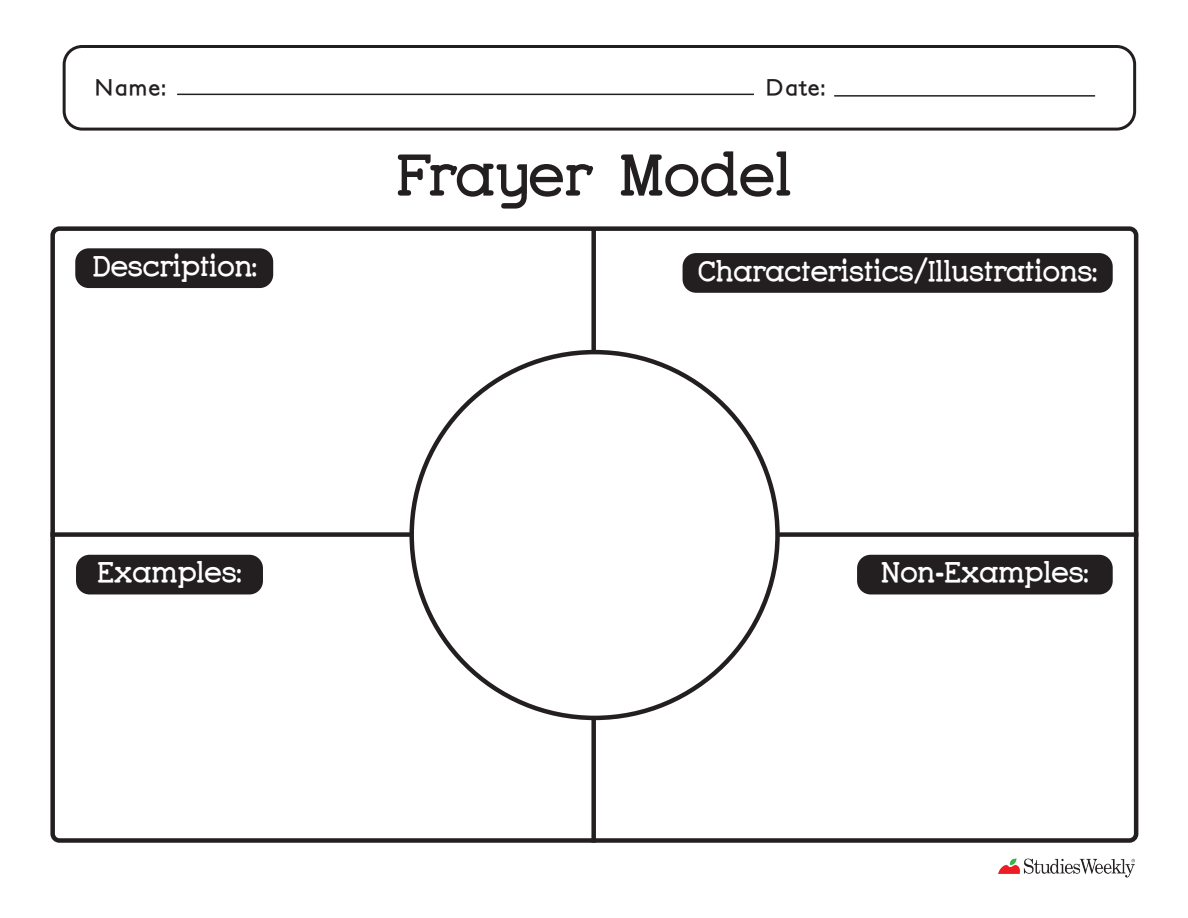
<style>
.page{position:relative;width:1188px;height:918px;background:#fff}
.page>*{position:absolute;margin:0;border:0;box-sizing:border-box;transform-origin:0 0}
.t1{font:700 72px "Charrington";color:#231f20}
.t2{font:700 34.5px "Charrington";color:#fff}
.t3{font:700 22.5px "Petita";letter-spacing:.05em;color:#231f20}
.s1{font-family:"American Typewriter";font-size:28.5px}
</style>
<div class="page">
<div style="left:50px;top:532px;width:1088px;height:5px;background:#231f20"></div>
<div style="left:591px;top:230px;width:5px;height:613px;background:#231f20"></div>
<div style="left:63px;top:45px;width:1073px;height:86px;border:3px solid #231f20;border-radius:18px"></div>
<div style="left:50px;top:226px;width:1088px;height:617px;border:4px solid #231f20;border-radius:7px"></div>
<hr style="left:177px;top:94px;width:577px;height:1px;background:#231f20">
<hr style="left:834px;top:95px;width:261px;height:2px;background:#231f20">
<img style="left:998px;top:858px;width:137px;height:20px">
<div style="left:412px;top:352px;width:366px;height:366px;background:#fff;border-radius:50%"></div>
<div style="left:683px;top:253px;width:430px;height:40px;background:#231f20;border-radius:14px"></div>
<div style="left:76px;top:555px;width:187px;height:39px;background:#231f20;border-radius:14px"></div>
<div style="left:857px;top:555px;width:256px;height:39px;background:#231f20;border-radius:14px"></div>
<div style="left:75px;top:248px;width:198px;height:40px;background:#231f20;border-radius:14px"></div>
<p class="t3" style="left:94px;top:74px;width:73px">Name:</p>
<p class="t3" style="left:766px;top:74px;width:61px">Date:</p>
<p class="t2" style="left:93px;top:249px;width:166px">Description:</p>
<p class="t1" style="left:396px;top:139px;width:397px">Frayer Model</p>
<p class="t2" style="left:698px;top:254px;width:401px">Characteristics/Illustrations:</p>
<p class="t2" style="left:97px;top:555px;width:146px">Examples:</p>
<p class="t2" style="left:881px;top:555px;width:209px">Non<span class="s1">-</span>Examples:</p>
</div>
